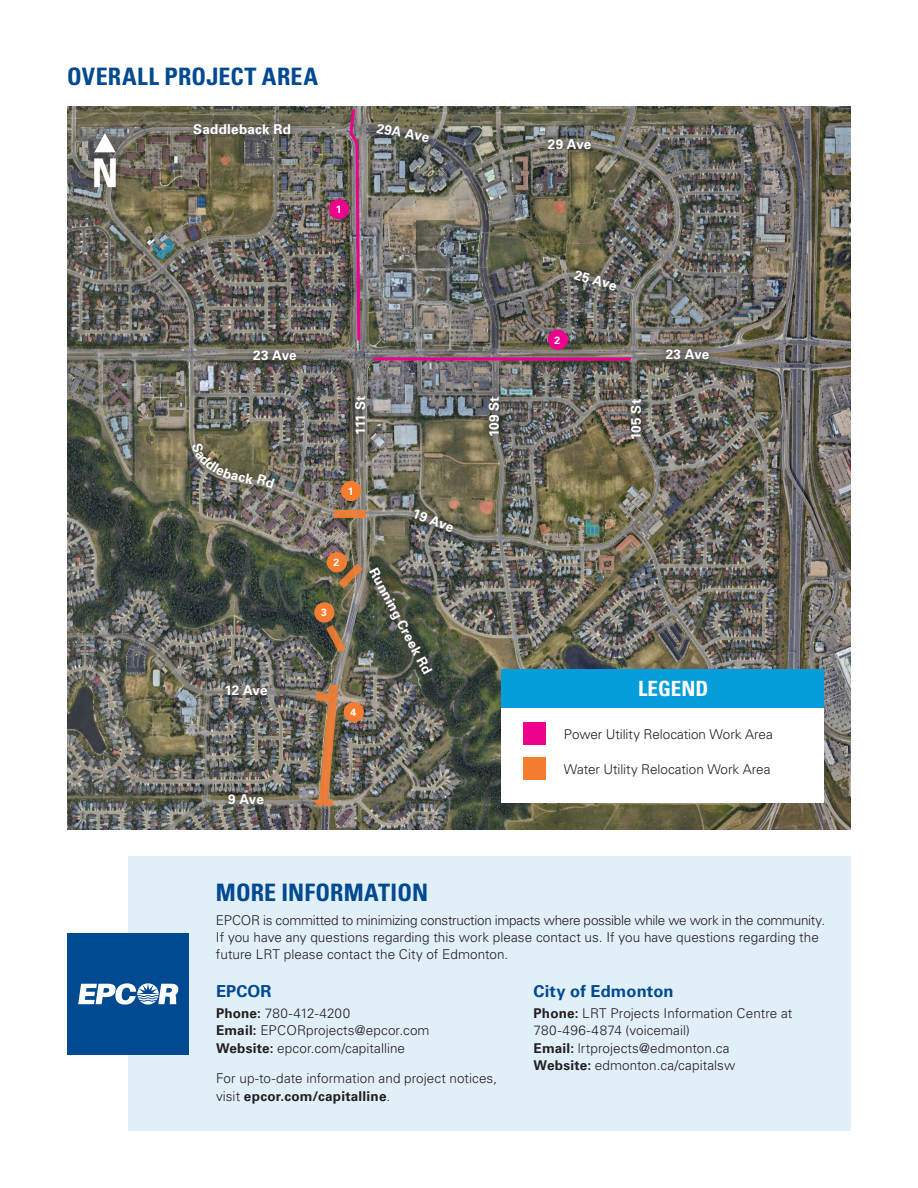
<style>
.page{position:relative;width:918px;height:1188px;background:#fff}
.page>*{position:absolute;margin:0;border:0;box-sizing:border-box;transform-origin:0 0}
.Body_Copy{font:700 condensed 24px "Univers LT Std";letter-spacing:.02em;color:#014990}
.Body_Title{font:700 condensed 24px "Univers LT Std";letter-spacing:.005em;color:#014990}
.t1{font:700 condensed 21px "Univers LT Std";color:#fff}
.Body_Sub-Title{font:700 16.5px "Univers LT Std";letter-spacing:.01em;color:#014990}
.Body_Copy-2{font:300 13.5px/17.2px "Univers LT Std";color:#231f20}
.Body_Sub-Title-2{font:700 13.5px "Univers LT Std";letter-spacing:.015em;color:#fff}
.Body_Sub-Title-3{font:700 10.5px "Univers LT Std";color:#fff}
.s1{font-weight:700}
</style>
<div class="page">
<div style="left:128px;top:856px;width:722px;height:275px;background:#e1eff9"></div>
<div style="left:68px;top:933px;width:121px;height:121px;background:#014990"></div>
<svg style="left:78px;top:983px;width:100px;height:22px"></svg>
<img style="left:67px;top:106px;width:783px;height:724px">
<div style="left:72px;top:114px;width:67px;height:95px;background:#231f20;opacity:.5"></div>
<svg style="left:94px;top:158px;width:22px;height:29px"></svg>
<svg style="left:94px;top:133px;width:22px;height:19px"></svg>
<div style="left:501px;top:707px;width:323px;height:96px;background:#fff"></div>
<div style="left:501px;top:669px;width:323px;height:39px;background:#069ddc"></div>
<div style="left:524px;top:758px;width:22px;height:22px;background:#f47d31"></div>
<div style="left:524px;top:723px;width:22px;height:22px;background:#ed028c"></div>
<div style="left:407px;top:503px;width:54px;height:36px;background:#231f20;opacity:.75"></div>
<div style="left:246px;top:343px;width:58px;height:26px;background:#231f20;opacity:.75"></div>
<div style="left:659px;top:341px;width:57px;height:26px;background:#231f20;opacity:.75"></div>
<div style="left:218px;top:677px;width:57px;height:26px;background:#231f20;opacity:.75"></div>
<div style="left:221px;top:787px;width:50px;height:25px;background:#231f20;opacity:.75"></div>
<div style="left:186px;top:116px;width:112px;height:26px;background:#231f20;opacity:.75"></div>
<div style="left:481px;top:389px;width:25px;height:54px;background:#231f20;opacity:.75"></div>
<div style="left:369px;top:116px;width:67px;height:33px;background:#231f20;opacity:.75"></div>
<div style="left:541px;top:131px;width:57px;height:26px;background:#231f20;opacity:.75"></div>
<div style="left:567px;top:262px;width:57px;height:36px;background:#231f20;opacity:.75"></div>
<div style="left:623px;top:392px;width:25px;height:54px;background:#231f20;opacity:.75"></div>
<svg style="left:348px;top:107px;width:14px;height:236px;background:#8f5c75"></svg>
<div style="left:347px;top:388px;width:25px;height:53px;background:#231f20;opacity:.75"></div>
<hr style="left:374px;top:358px;width:257px;height:3px;background:#ed028c">
<div style="left:362px;top:560px;width:78px;height:122px;background:#231f20;opacity:.75"></div>
<div style="left:341px;top:481px;width:20px;height:20px;background:#f47d31;border-radius:50%"></div>
<div style="left:327px;top:552px;width:20px;height:20px;background:#f47d31;border-radius:50%"></div>
<div style="left:314px;top:602px;width:21px;height:21px;background:#f47d31;border-radius:50%"></div>
<div style="left:344px;top:702px;width:20px;height:20px;background:#f47d31;border-radius:50%"></div>
<div style="left:329px;top:199px;width:20px;height:20px;background:#ed028c;border-radius:50%"></div>
<div style="left:548px;top:330px;width:20px;height:20px;background:#ed028c;border-radius:50%"></div>
<div style="left:335px;top:510px;width:31px;height:7px;background:#ea7e3a"></div>
<svg style="left:338px;top:564px;width:25px;height:24px"></svg>
<svg style="left:326px;top:625px;width:20px;height:27px"></svg>
<img style="left:313px;top:685px;width:25px;height:121px">
<div style="left:185px;top:436px;width:97px;height:60px;background:#231f20;opacity:.75"></div>
<svg style="left:192px;top:442px;width:83px;height:47px;background:#6d6956"></svg>
<p class="Body_Copy" style="left:67px;top:62px;width:252px">OVERALL PROJECT AREA</p>
<p class="Body_Sub-Title-2" style="left:193px;top:121px;width:99px">Saddleback Rd</p>
<p class="Body_Sub-Title-3" style="left:336px;top:203px;width:7px">1</p>
<p class="Body_Sub-Title-2" style="left:378px;top:120px;width:55px;rotate:10deg">29A Ave</p>
<p class="Body_Sub-Title-2" style="left:548px;top:136px;width:45px">29 Ave</p>
<p class="Body_Sub-Title-2" style="left:577px;top:266px;width:45px;rotate:16deg">25 Ave</p>
<p class="Body_Sub-Title-3" style="left:555px;top:334px;width:7px">2</p>
<p class="Body_Sub-Title-2" style="left:253px;top:348px;width:45px">23 Ave</p>
<p class="Body_Sub-Title-2" style="left:666px;top:346px;width:45px">23 Ave</p>
<p class="Body_Sub-Title-2" style="left:225px;top:682px;width:45px">12 Ave</p>
<p class="Body_Sub-Title-2" style="left:228px;top:792px;width:37px">9 Ave</p>
<p class="Body_Sub-Title-2" style="left:352px;top:435px;width:41px;rotate:-90deg">111 St</p>
<p class="Body_Sub-Title-3" style="left:348px;top:485px;width:7px">1</p>
<p class="Body_Sub-Title-3" style="left:334px;top:556px;width:7px">2</p>
<p class="Body_Sub-Title-3" style="left:321px;top:606px;width:7px">3</p>
<p class="Body_Sub-Title-2" style="left:416px;top:506px;width:45px;rotate:20deg">19 Ave</p>
<p class="Body_Sub-Title-2" style="left:380px;top:565px;width:119px;rotate:62deg">Running Creek Rd</p>
<p class="Body_Sub-Title-3" style="left:350px;top:706px;width:7px">4</p>
<p class="Body_Sub-Title-2" style="left:486px;top:437px;width:42px;rotate:-90deg">109 St</p>
<p class="Body_Sub-Title-2" style="left:628px;top:440px;width:43px;rotate:-90deg">105 St</p>
<p class="t1" style="left:638px;top:676px;width:71px">LEGEND</p>
<p class="Body_Copy-2" style="left:564px;top:725px;width:210px">Power Utility Relocation Work Area</p>
<p class="Body_Copy-2" style="left:564px;top:760px;width:208px">Water Utility Relocation Work Area</p>
<p class="Body_Title" style="left:216px;top:878px;width:214px">MORE INFORMATION</p>
<p class="Body_Copy-2" style="left:216px;top:911px;width:611px">EPCOR is committed to minimizing construction impacts where possible while we work in the community.<br>If you have any questions regarding this work please contact us. If you have questions regarding the future LRT please contact the City of Edmonton.</p>
<p class="Body_Sub-Title" style="left:216px;top:982px;width:57px">EPCOR</p>
<p class="Body_Copy-2" style="left:216px;top:1005px;width:215px"><span class="s1">Phone:</span> 780-412-4200<br><span class="s1">Email:</span> EPCORprojects@epcor.com<br><span class="s1">Website:</span> epcor.com/capitalline</p>
<p class="Body_Copy-2" style="left:216px;top:1070px;width:283px">For up-to-date information and project notices, visit <span class="s1">epcor.com/capitalline</span>.</p>
<p class="Body_Sub-Title" style="left:534px;top:982px;width:141px">City of Edmonton</p>
<p class="Body_Copy-2" style="left:534px;top:1005px;width:260px"><span class="s1">Phone:</span> LRT Projects Information Centre at 780-496-4874 (voicemail)<br><span class="s1">Email:</span> lrtprojects@edmonton.ca<br><span class="s1">Website:</span> edmonton.ca/capitalsw</p>
</div>
